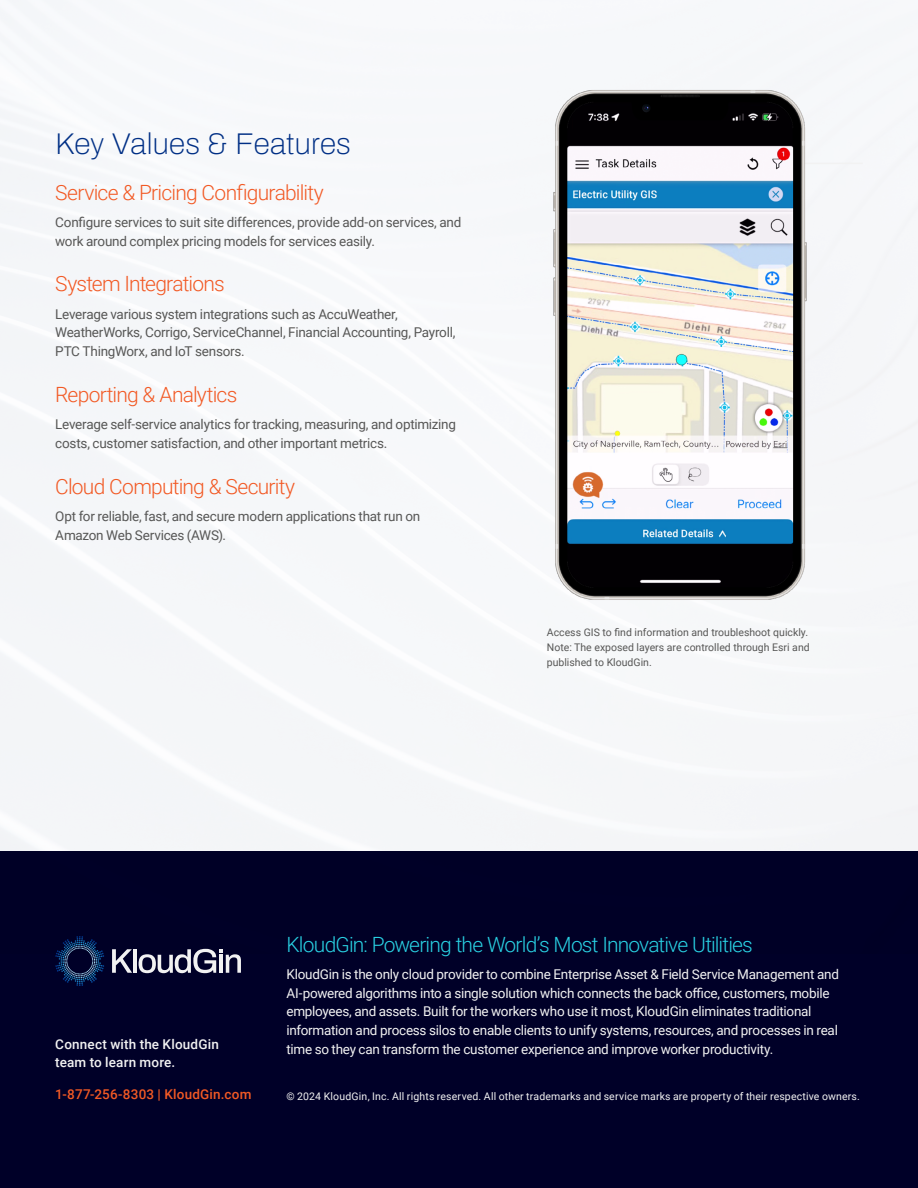
<style>
.page{position:relative;width:918px;height:1188px;background:#fff}
.page>*{position:absolute;margin:0;border:0;box-sizing:border-box;transform-origin:0 0}
.t1{font:600 30px "Archivo";letter-spacing:.01em;color:#002f85}
.t2{font:300 21px "Roboto";letter-spacing:-.035em;color:#f25924}
.t3{font:300 21px "Roboto";letter-spacing:-.04em;color:#29d1e3}
.t4{font:13.5px/18.8px "Roboto";letter-spacing:-.02em;color:#575756}
.t5{font:13.5px/18.8px "Roboto";letter-spacing:-.02em;color:#f2f2f2}
.t6{font:500 13.5px/18.8px "Roboto";letter-spacing:.015em;color:#f2f2f2}
.t7{font:500 13.5px "Roboto";letter-spacing:.015em;color:#f25924}
.t8{font:10.5px/14.7px "Roboto";color:#575756}
.t9{font:10.5px "Roboto";letter-spacing:.015em;color:#f2f2f2}
</style>
<div class="page">
<div style="left:0;top:851px;width:918px;height:337px;background:#000028"></div>
<svg style="left:65px;top:936px;width:30px;height:7px"></svg>
<svg style="left:112px;top:949px;width:20px;height:24px"></svg>
<hr style="left:133px;top:949px;width:4px;height:24px;background:#f2f2f2">
<svg style="left:139px;top:949px;width:102px;height:24px"></svg>
<hr style="left:563px;top:163px;width:300px;height:1px;background:#f2f2f2">
<img style="left:551px;top:85px;width:258px;height:532px">
<h1 class="t1" style="left:55px;top:121px;width:297px">Key Values &amp; Features</h1>
<h2 class="t2" style="left:55px;top:177px;width:270px">Service &amp; Pricing Configurability</h2>
<p class="t4" style="left:55px;top:212px;width:408px">Configure services to suit site differences, provide add-on services, and work around complex pricing models for services easily.</p>
<h2 class="t2" style="left:55px;top:269px;width:171px">System Integrations</h2>
<p class="t4" style="left:55px;top:304px;width:402px">Leverage various system integrations such as AccuWeather,<br>WeatherWorks, Corrigo, ServiceChannel, Financial Accounting, Payroll,<br>PTC ThingWorx, and IoT sensors.</p>
<h2 class="t2" style="left:55px;top:380px;width:184px">Reporting &amp; Analytics</h2>
<p class="t4" style="left:55px;top:415px;width:402px">Leverage self-service analytics for tracking, measuring, and optimizing costs, customer satisfaction, and other important metrics.</p>
<h2 class="t2" style="left:55px;top:472px;width:241px">Cloud Computing &amp; Security</h2>
<p class="t4" style="left:55px;top:506px;width:367px">Opt for reliable, fast, and secure modern applications that run on<br>Amazon Web Services (AWS).</p>
<p class="t8" style="left:547px;top:625px;width:264px">Access GIS to find information and troubleshoot quickly.<br>Note: The exposed layers are controlled through Esri and published to KloudGin.</p>
<h2 class="t3" style="left:286px;top:929px;width:468px">KloudGin: Powering the World’s Most Innovative Utilities</h2>
<p class="t5" style="left:286px;top:964px;width:554px">KloudGin is the only cloud provider to combine Enterprise Asset &amp; Field Service Management and AI-powered algorithms into a single solution which connects the back office, customers, mobile employees, and assets. Built for the workers who use it most, KloudGin eliminates traditional information and process silos to enable clients to unify systems, resources, and processes in real time so they can transform the customer experience and improve worker productivity.</p>
<p class="t6" style="left:55px;top:1034px;width:165px">Connect with the KloudGin team to learn more.</p>
<p class="t7" style="left:55px;top:1085px;width:198px">1-877-256-8303 | KloudGin.com</p>
<p class="t9" style="left:286px;top:1089px;width:575px">© 2024 KloudGin, Inc. All rights reserved. All other trademarks and service marks are property of their respective owners.</p>
</div>
